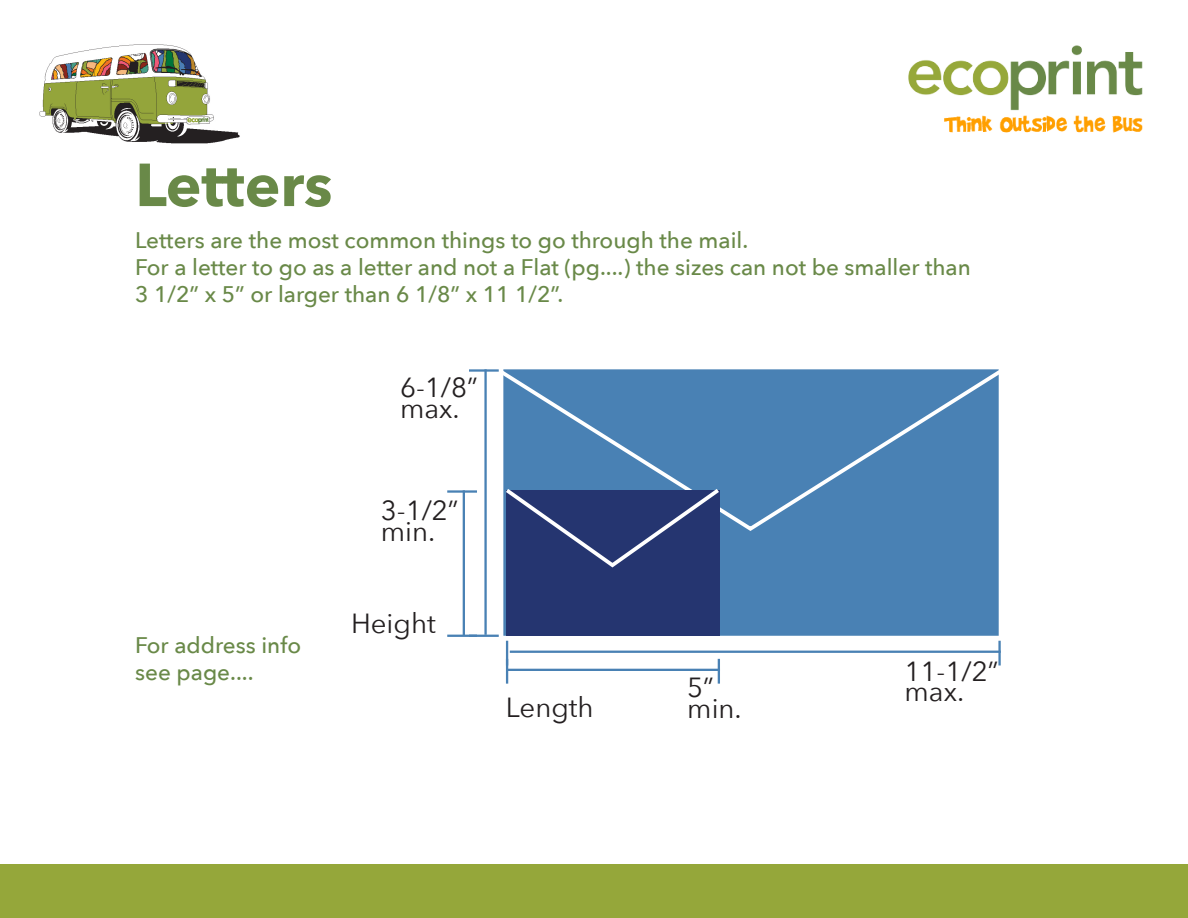
<style>
.page{position:relative;width:1188px;height:918px;background:#fff}
.page>*{position:absolute;margin:0;border:0;box-sizing:border-box;transform-origin:0 0}
.t1{font:700 60px "Avenir Next";color:#698948}
.t2{font:27.6px/20.7px "Avenir Next";color:#231f20}
.t3{font:500 22.5px/27px "Avenir Next";color:#698948}
</style>
<div class="page">
<img style="left:908px;top:45px;width:235px;height:88px">
<div style="left:0;top:864px;width:1188px;height:54px;background:#95a73a"></div>
<img style="left:39px;top:44px;width:201px;height:100px">
<div style="left:503px;top:369px;width:496px;height:267px;background:#4981b4;border:4px solid #4981b4"></div>
<svg style="left:503px;top:369px;width:496px;height:164px"></svg>
<div style="left:506px;top:490px;width:214px;height:146px;background:#253570"></div>
<svg style="left:503px;top:485px;width:220px;height:85px"></svg>
<hr style="left:447px;top:490px;width:30px;height:3px;background:#4981b4">
<hr style="left:447px;top:635px;width:30px;height:2px;background:#4981b4">
<hr style="left:463px;top:490px;width:2px;height:146px;background:#4981b4">
<hr style="left:469px;top:369px;width:30px;height:3px;background:#4981b4">
<hr style="left:469px;top:635px;width:30px;height:2px;background:#4981b4">
<hr style="left:484px;top:369px;width:3px;height:266px;background:#4981b4">
<hr style="left:718px;top:659px;width:2px;height:25px;background:#4981b4">
<hr style="left:506px;top:659px;width:2px;height:25px;background:#4981b4">
<hr style="left:508px;top:669px;width:212px;height:2px;background:#4981b4">
<hr style="left:998px;top:641px;width:3px;height:25px;background:#4981b4">
<hr style="left:506px;top:641px;width:2px;height:25px;background:#4981b4">
<hr style="left:510px;top:651px;width:491px;height:2px;background:#4981b4">
<p class="t1" style="left:135px;top:133px;width:199px">Letters</p>
<p class="t3" style="left:135px;top:226px;width:837px">Letters are the most common things to go through the mail.<br>For a letter to go as a letter and not a Flat (pg....) the sizes can not be smaller than<br>3 1/2” x 5” or larger than 6 1/8” x 11 1/2”.</p>
<p class="t2" style="left:400px;top:376px;width:79px">6-1/8” max.</p>
<p class="t3" style="left:135px;top:631px;width:167px">For address info see page....</p>
<p class="t2" style="left:381px;top:499px;width:79px">3-1/2” min.</p>
<p class="t2" style="left:351px;top:612px;width:86px">Height</p>
<p class="t2" style="left:506px;top:695px;width:89px">Length</p>
<p class="t2" style="left:687px;top:676px;width:56px">5” min.</p>
<p class="t2" style="left:905px;top:660px;width:95px">11-1/2” max.</p>
</div>
